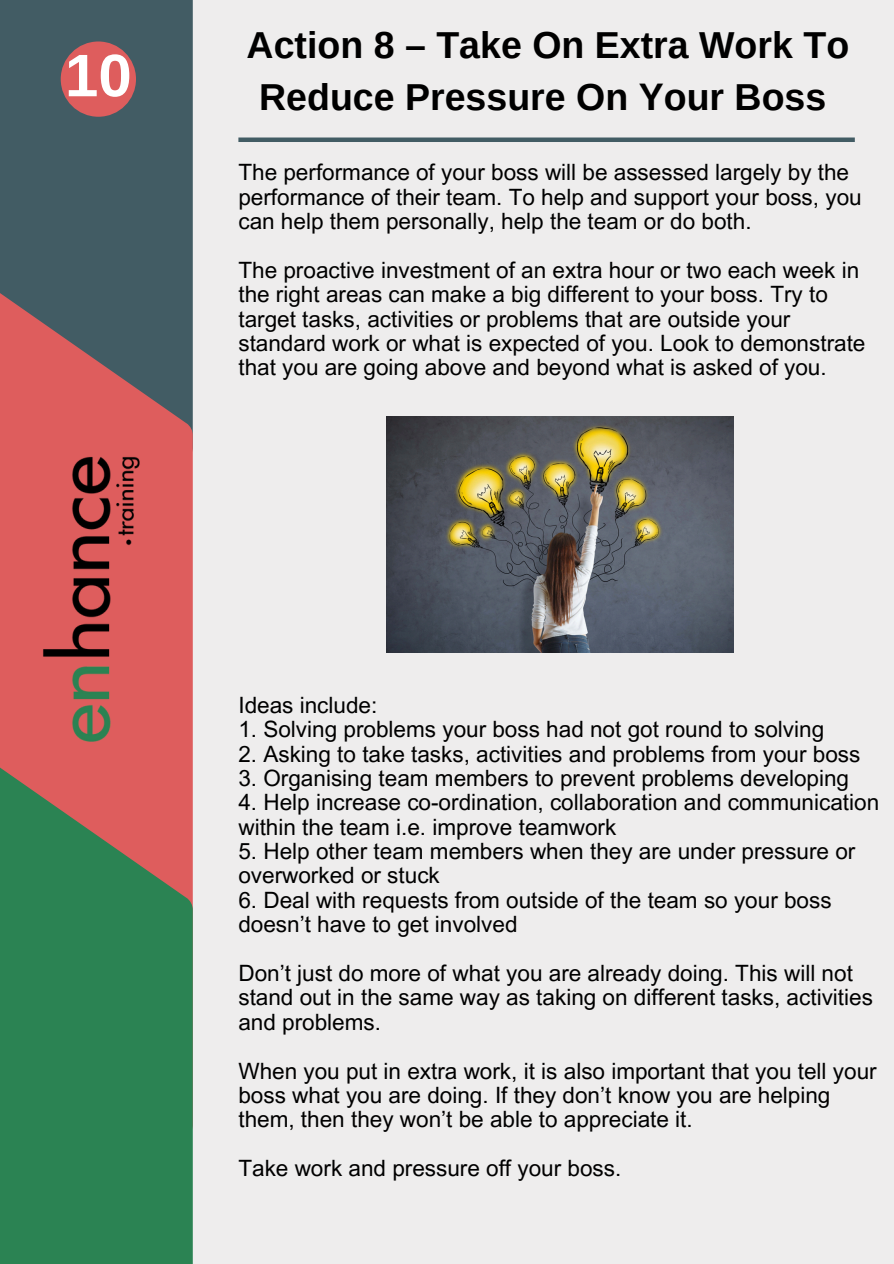
<style>
.page{position:relative;width:894px;height:1264px;background:#fff}
.page>*{position:absolute;margin:0;border:0;box-sizing:border-box;transform-origin:0 0}
.t1{font:700 60px "Arimo";color:#fff}
.t2{font:700 37.5px/51.8px "Arimo";color:#000;text-align:center}
.t3{font:22.5px/24.5px "Arial MT Pro";color:#000}
</style>
<div class="page">
<div style="left:0;top:0;width:893px;height:1263px;background:#eeeded"></div>
<div style="left:0;top:0;width:193px;height:191px;background:#425c64"></div>
<svg style="left:0;top:191px;width:193px;height:474px;fill:#425c64"></svg>
<svg style="left:0;top:665px;width:193px;height:598px;fill:#2b8353"></svg>
<img style="left:24px;top:442px;width:131px;height:315px">
<div style="left:238px;top:137px;width:616px;height:5px;background:#425c64"></div>
<div style="left:61px;top:41px;width:75px;height:76px;background:#de5d5d;border-radius:50%"></div>
<img style="left:387px;top:416px;width:346px;height:236px">
<p class="t1" style="left:65px;top:42px;width:68px">10</p>
<p class="t2" style="left:246px;top:20px;width:604px">Action 8 – Take On Extra Work To<br>Reduce Pressure On Your Boss</p>
<p class="t3" style="left:238px;top:163px;width:624px">The performance of your boss will be assessed largely by the performance of their team. To help and support your boss, you can help them personally, help the team or do both.</p>
<p class="t3" style="left:238px;top:260px;width:628px">The proactive investment of an extra hour or two each week in the right areas can make a big different to your boss. Try to target tasks, activities or problems that are outside your standard work or what is expected of you. Look to demonstrate that you are going above and beyond what is asked of you.</p>
<h1 class="t3" style="left:238px;top:695px;width:140px">Ideas include:</h1>
<p class="t3" style="left:238px;top:719px;width:587px">1. Solving problems your boss had not got round to solving</p>
<p class="t3" style="left:238px;top:744px;width:623px">2. Asking to take tasks, activities and problems from your boss</p>
<p class="t3" style="left:238px;top:768px;width:612px">3. Organising team members to prevent problems developing</p>
<p class="t3" style="left:238px;top:793px;width:642px">4. Help increase co-ordination, collaboration and communication within the team i.e. improve teamwork</p>
<p class="t3" style="left:238px;top:841px;width:618px">5. Help other team members when they are under pressure or overworked or stuck</p>
<p class="t3" style="left:238px;top:890px;width:594px">6. Deal with requests from outside of the team so your boss doesn’t have to get involved</p>
<p class="t3" style="left:238px;top:963px;width:636px">Don’t just do more of what you are already doing. This will not stand out in the same way as taking on different tasks, activities and problems.</p>
<p class="t3" style="left:238px;top:1061px;width:639px">When you put in extra work, it is also important that you tell your boss what you are doing. If they don’t know you are helping them, then they won’t be able to appreciate it.</p>
<p class="t3" style="left:238px;top:1158px;width:384px">Take work and pressure off your boss.</p>
</div>
